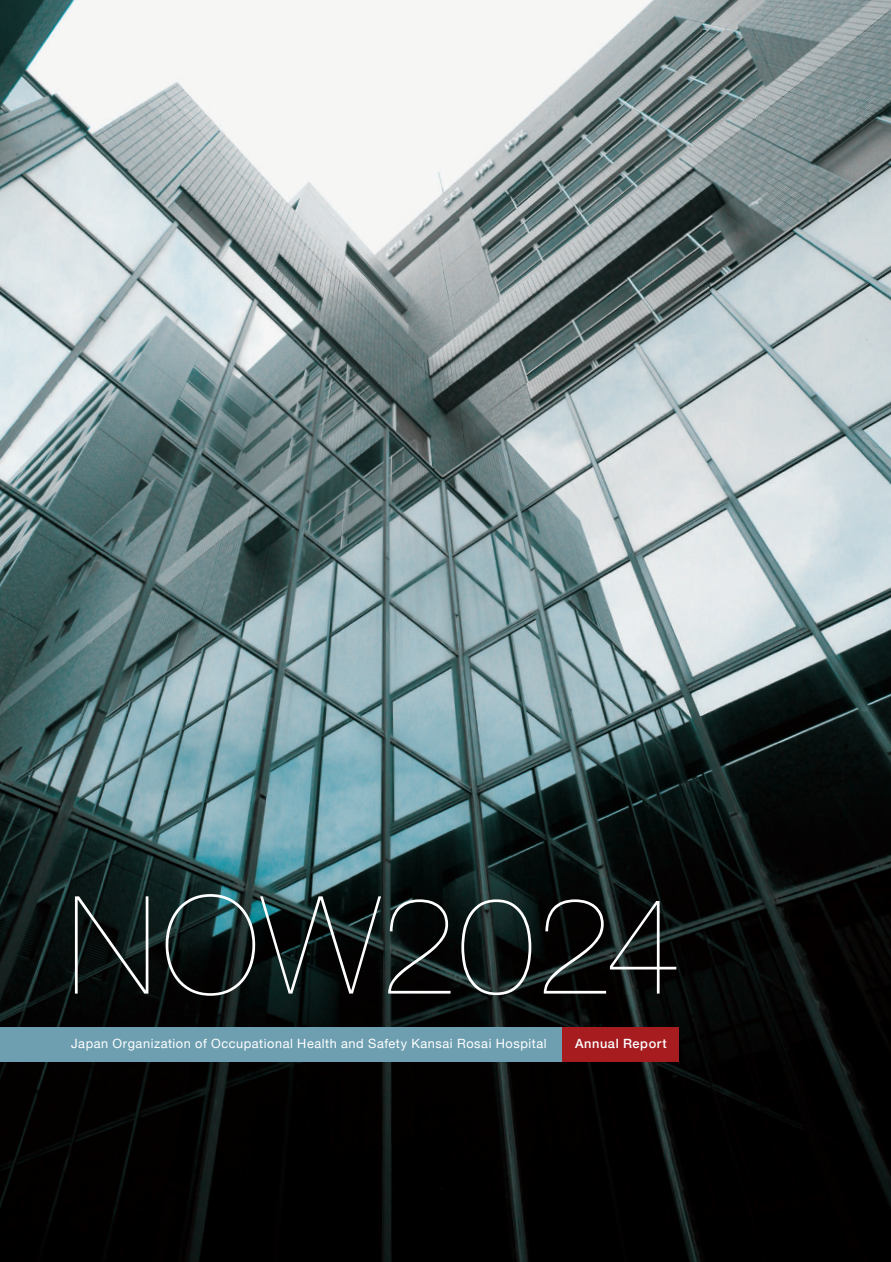
<style>
.page{position:relative;width:891px;height:1262px;background:#fff}
.page>*{position:absolute;margin:0;border:0;box-sizing:border-box;transform-origin:0 0}
.t1{font:200 136.05px "Helvetica Neue";letter-spacing:.015em;color:#fff}
.t2{font:12.75px "Helvetica Neue";letter-spacing:.045em;color:#fff}
.t3{font:500 12.75px "Helvetica Neue";letter-spacing:.045em;color:#fff}
</style>
<div class="page">
<img style="left:0;top:0;width:891px;height:1261px">
<div style="left:0;top:1026px;width:679px;height:34px;background:#6d9fb1"></div>
<div style="left:562px;top:1026px;width:117px;height:34px;background:#a61c1f"></div>
<h1 class="t1" style="left:68px;top:839px;width:615px">NOW2024</h1>
<p class="t2" style="left:71px;top:1034px;width:477px">Japan Organization of Occupational Health and Safety Kansai Rosai Hospital</p>
<p class="t3" style="left:575px;top:1033px;width:93px">Annual Report</p>
</div>
